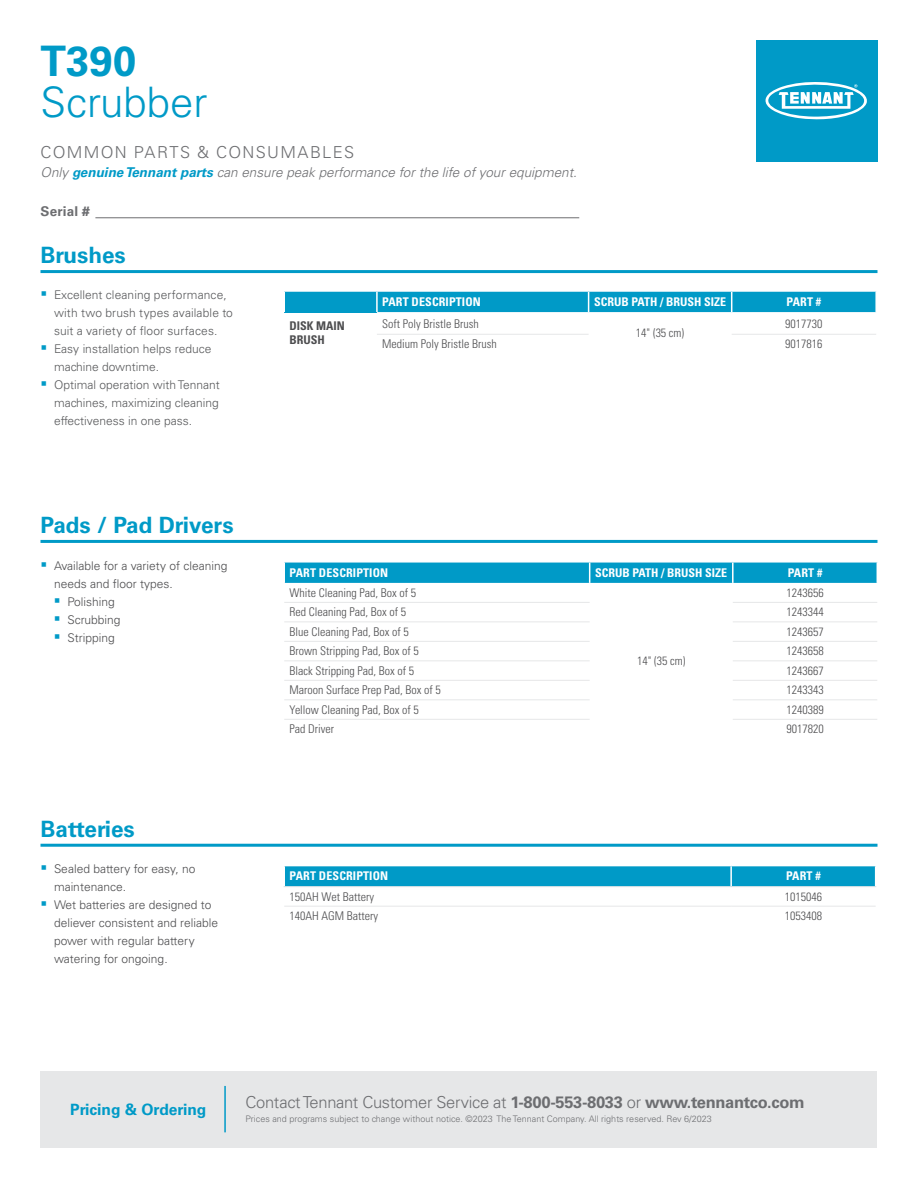
<style>
.page{position:relative;width:918px;height:1188px;background:#fff}
.page>*{position:absolute;margin:0;border:0;box-sizing:border-box;transform-origin:0 0}
.t1{font:300 42px "Univers LT Std";color:#009ac7}
.t2{font:700 42px "Univers LT Std";color:#009ac7}
.t3{font:700 22.5px "Univers LT Std";color:#009ac7}
.t4{font:300 16.5px "Univers LT Std";letter-spacing:-.02em;color:#6d6e71}
.t5{font:300 16.5px "Univers LT Std";letter-spacing:.08em;color:#6d6e71}
.t6{font:700 15.6px "Univers LT Std";color:#009ac7}
.t7{font:italic 300 13.5px "Univers LT Std";color:#6d6e71}
.t8{font:700 13.5px "Univers LT Std";letter-spacing:.015em;color:#6d6e71}
.t9{font:300 condensed 12px "Univers LT Std";color:#4d4d4f}
.t10{font:300 12px/18px "Univers LT Std";color:#4d4d4f}
.t11{font:300 12px/18px "Univers LT Std";color:#58595b}
.t12{font:700 condensed 12px "Univers LT Std";letter-spacing:.01em;color:#fff}
.t13{font:700 condensed 12px/14.4px "Univers LT Std";color:#4d4d4f}
.t14{font:300 9px "Univers LT Std";color:#6d6e71}
.s1{font-weight:700;color:#009ac7}
.s2{font-weight:700}
</style>
<div class="page">
<div style="left:284px;top:291px;width:93px;height:21px;background:#009ac7"></div>
<div style="left:378px;top:292px;width:497px;height:20px;background:#009ac7"></div>
<svg style="left:284px;top:292px;width:1px;height:20px"></svg>
<hr style="left:284px;top:290px;width:93px;height:2px;background:#fff">
<hr style="left:376px;top:292px;width:2px;height:20px;background:#fff">
<hr style="left:377px;top:334px;width:212px;height:1px;background:#e6e7e8">
<hr style="left:732px;top:334px;width:144px;height:1px;background:#e6e7e8">
<hr style="left:95px;top:217px;width:484px;height:1px;background:#6d6e71">
<div style="left:756px;top:40px;width:122px;height:122px;background:#009ac7"></div>
<svg style="left:765px;top:82px;width:102px;height:38px"></svg>
<div style="left:40px;top:1071px;width:838px;height:77px;background:#e6e7e8"></div>
<hr style="left:40px;top:270px;width:838px;height:3px;background:#009ac7">
<hr style="left:224px;top:1086px;width:2px;height:46px;background:#009ac7">
<svg style="left:284px;top:562px;width:594px;height:21px;background:#099dc9"></svg>
<hr style="left:284px;top:602px;width:306px;height:1px;background:#e6e7e8">
<hr style="left:733px;top:602px;width:144px;height:1px;background:#e6e7e8">
<hr style="left:284px;top:621px;width:306px;height:1px;background:#e6e7e8">
<hr style="left:733px;top:621px;width:144px;height:1px;background:#e6e7e8">
<hr style="left:284px;top:641px;width:306px;height:1px;background:#e6e7e8">
<hr style="left:733px;top:641px;width:144px;height:1px;background:#e6e7e8">
<hr style="left:284px;top:660px;width:306px;height:1px;background:#e6e7e8">
<hr style="left:733px;top:660px;width:144px;height:1px;background:#e6e7e8">
<hr style="left:284px;top:680px;width:306px;height:1px;background:#e6e7e8">
<hr style="left:733px;top:680px;width:144px;height:1px;background:#e6e7e8">
<hr style="left:284px;top:699px;width:306px;height:1px;background:#e6e7e8">
<hr style="left:733px;top:699px;width:144px;height:1px;background:#e6e7e8">
<hr style="left:284px;top:719px;width:306px;height:1px;background:#e6e7e8">
<hr style="left:733px;top:719px;width:144px;height:1px;background:#e6e7e8">
<hr style="left:40px;top:540px;width:838px;height:3px;background:#009ac7">
<div style="left:284px;top:866px;width:592px;height:20px;background:#009ac7"></div>
<hr style="left:284px;top:886px;width:447px;height:1px;background:#e6e7e8">
<hr style="left:731px;top:886px;width:145px;height:1px;background:#e6e7e8">
<hr style="left:284px;top:906px;width:447px;height:1px;background:#e6e7e8">
<hr style="left:731px;top:906px;width:145px;height:1px;background:#e6e7e8">
<hr style="left:40px;top:844px;width:838px;height:3px;background:#009ac7">
<h1 class="t2" style="left:40px;top:37px;width:97px">T390</h1>
<h1 class="t1" style="left:40px;top:76px;width:168px">Scrubber</h1>
<h3 class="t5" style="left:40px;top:142px;width:315px">COMMON PARTS &amp; CONSUMABLES</h3>
<p class="t7" style="left:40px;top:165px;width:538px">Only <span class="s1">genuine Tennant parts</span> can ensure peak performance for the life of your equipment.</p>
<p class="t8" style="left:40px;top:203px;width:51px">Serial #</p>
<h2 class="t3" style="left:40px;top:242px;width:87px">Brushes</h2>
<p class="t11" style="left:54px;top:286px;width:180px">Excellent cleaning performance, with two brush types available to suit a variety of floor surfaces.<br>Easy installation helps reduce machine downtime.<br>Optimal operation with Tennant machines, maximizing cleaning effectiveness in one pass.</p>
<h2 class="t3" style="left:40px;top:512px;width:195px">Pads / Pad Drivers</h2>
<p class="t10" style="left:54px;top:556px;width:175px">Available for a variety of cleaning</p>
<p class="t10" style="left:54px;top:574px;width:120px">needs and floor types.</p>
<p class="t10" style="left:68px;top:592px;width:49px">Polishing</p>
<p class="t10" style="left:68px;top:610px;width:55px">Scrubbing</p>
<p class="t10" style="left:68px;top:628px;width:49px">Stripping</p>
<h2 class="t3" style="left:40px;top:816px;width:96px">Batteries</h2>
<p class="t10" style="left:54px;top:859px;width:166px">Sealed battery for easy, no maintenance.<br>Wet batteries are designed to deliever consistent and reliable power with regular battery watering for ongoing.</p>
<p class="t12" style="left:382px;top:294px;width:100px">PART DESCRIPTION</p>
<p class="t12" style="left:594px;top:294px;width:134px">SCRUB PATH / BRUSH SIZE</p>
<p class="t12" style="left:787px;top:294px;width:36px">PART #</p>
<p class="t13" style="left:290px;top:319px;width:57px">DISK MAIN<br>BRUSH</p>
<p class="t9" style="left:382px;top:316px;width:98px">Soft Poly Bristle Brush</p>
<p class="t9" style="left:785px;top:316px;width:39px">9017730</p>
<p class="t9" style="left:636px;top:326px;width:50px">14" (35 cm)</p>
<p class="t9" style="left:382px;top:337px;width:116px">Medium Poly Bristle Brush</p>
<p class="t9" style="left:785px;top:337px;width:39px">9017816</p>
<p class="t12" style="left:290px;top:565px;width:100px">PART DESCRIPTION</p>
<p class="t12" style="left:595px;top:565px;width:134px">SCRUB PATH / BRUSH SIZE</p>
<p class="t12" style="left:788px;top:565px;width:36px">PART #</p>
<p class="t9" style="left:290px;top:586px;width:128px">White Cleaning Pad, Box of 5</p>
<p class="t9" style="left:786px;top:586px;width:39px">1243656</p>
<p class="t9" style="left:290px;top:605px;width:118px">Red Cleaning Pad, Box of 5</p>
<p class="t9" style="left:786px;top:605px;width:39px">1243344</p>
<p class="t9" style="left:290px;top:625px;width:121px">Blue Cleaning Pad, Box of 5</p>
<p class="t9" style="left:786px;top:625px;width:39px">1243657</p>
<p class="t9" style="left:290px;top:644px;width:131px">Brown Stripping Pad, Box of 5</p>
<p class="t9" style="left:786px;top:644px;width:39px">1243658</p>
<p class="t9" style="left:290px;top:663px;width:126px">Black Stripping Pad, Box of 5</p>
<p class="t9" style="left:786px;top:663px;width:39px">1243667</p>
<p class="t9" style="left:290px;top:683px;width:153px">Maroon Surface Prep Pad, Box of 5</p>
<p class="t9" style="left:786px;top:683px;width:39px">1243343</p>
<p class="t9" style="left:290px;top:702px;width:131px">Yellow Cleaning Pad, Box of 5</p>
<p class="t9" style="left:786px;top:702px;width:39px">1240389</p>
<p class="t9" style="left:290px;top:722px;width:46px">Pad Driver</p>
<p class="t9" style="left:786px;top:722px;width:39px">9017820</p>
<p class="t9" style="left:637px;top:654px;width:50px">14" (35 cm)</p>
<p class="t12" style="left:290px;top:869px;width:100px">PART DESCRIPTION</p>
<p class="t12" style="left:786px;top:869px;width:36px">PART #</p>
<p class="t9" style="left:290px;top:889px;width:86px">150AH Wet Battery</p>
<p class="t9" style="left:785px;top:889px;width:39px">1015046</p>
<p class="t9" style="left:290px;top:909px;width:90px">140AH AGM Battery</p>
<p class="t9" style="left:785px;top:909px;width:39px">1053408</p>
<h3 class="t6" style="left:70px;top:1100px;width:138px">Pricing &amp; Ordering</h3>
<h3 class="t4" style="left:246px;top:1092px;width:561px">Contact Tennant Customer Service at <span class="s2">1-800-553-8033</span> or <span class="s2">www.tennantco.com</span></h3>
<p class="t14" style="left:246px;top:1114px;width:468px">Prices and programs subject to change without notice. ©2023 The Tennant Company. All rights reserved. Rev 6/2023</p>
</div>
